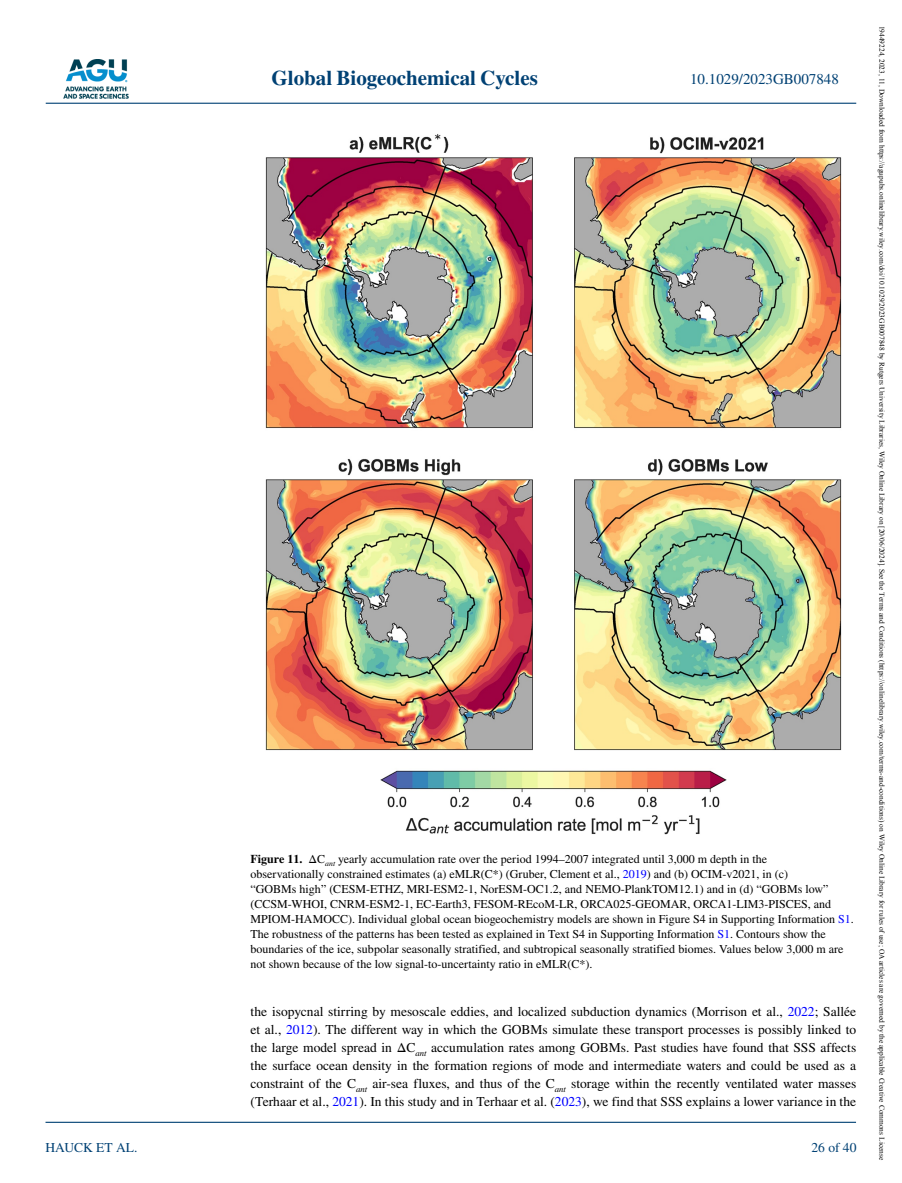
<style>
.page{position:relative;width:902px;height:1183px;background:#fff}
.page>*{position:absolute;margin:0;border:0;box-sizing:border-box;transform-origin:0 0}
.t1{font:700 21px "STIX";color:#004174}
.t2{font:15px "STIX";color:#004174}
.t3{font:13.5px/18px "STIX";color:#000;text-align:justify}
.t4{font:13.5px "STIX";color:#004174}
.t5{font:12px/15px "STIX";color:#000}
.t6{font:7.35px "Times New Roman";color:#000}
.s1{font-weight:700}
.s2{color:#00f}
</style>
<div class="page">
<img style="left:63px;top:60px;width:65px;height:39px">
<hr style="left:46px;top:103px;width:810px;height:1px;background:#004174">
<hr style="left:45px;top:1121px;width:810px;height:1px;background:#004174">
<img style="left:265px;top:134px;width:576px;height:700px">
<p class="t4" style="left:45px;top:1138px;width:94px">HAUCK ET AL.</p>
<h1 class="t1" style="left:271px;top:66px;width:268px">Global Biogeochemical Cycles</h1>
<p class="t2" style="left:690px;top:69px;width:150px">10.1029/2023GB007848</p>
<p class="t5" style="left:250px;top:852px;width:604px"><span class="s1">Figure 11.</span> ΔC<sub>ant</sub> yearly accumulation rate over the period 1994–2007 integrated until 3,000 m depth in the<br>observationally constrained estimates (a) eMLR(C*) (Gruber, Clement et al., <span class="s2">2019</span>) and (b) OCIM-v2021, in (c)<br>“GOBMs high” (CESM-ETHZ, MRI-ESM2-1, NorESM-OC1.2, and NEMO-PlankTOM12.1) and in (d) “GOBMs low” (CCSM-WHOI, CNRM-ESM2-1, EC-Earth3, FESOM-REcoM-LR, ORCA025-GEOMAR, ORCA1-LIM3-PISCES, and MPIOM-HAMOCC). Individual global ocean biogeochemistry models are shown in Figure S4 in Supporting Information <span class="s2">S1</span>.<br>The robustness of the patterns has been tested as explained in Text S4 in Supporting Information <span class="s2">S1</span>. Contours show the boundaries of the ice, subpolar seasonally stratified, and subtropical seasonally stratified biomes. Values below 3,000 m are not shown because of the low signal-to-uncertainty ratio in eMLR(C*).</p>
<p class="t3" style="left:250px;top:1003px;width:607px">the isopycnal stirring by mesoscale eddies, and localized subduction dynamics (Morrison et al., <span class="s2">2022</span>; Sallée et al., <span class="s2">2012</span>). The different way in which the GOBMs simulate these transport processes is possibly linked to the large model spread in ΔC<sub>ant</sub> accumulation rates among GOBMs. Past studies have found that SSS affects the surface ocean density in the formation regions of mode and intermediate waters and could be used as a constraint of the C<sub>ant</sub> air-sea fluxes, and thus of the C<sub>ant</sub> storage within the recently ventilated water masses (Terhaar et al., <span class="s2">2021</span>). In this study and in Terhaar et al. (<span class="s2">2023</span>), we find that SSS explains a lower variance in the</p>
<p class="t4" style="left:811px;top:1138px;width:46px">26 of 40</p>
<p class="t6" style="left:886px;top:25px;width:1135px;rotate:90deg">19449224, 2023, 11, Downloaded from https://agupubs.onlinelibrary.wiley.com/doi/10.1029/2023GB007848 by Rutgers University Libraries, Wiley Online Library on [20/06/2024]. See the Terms and Conditions (https://onlinelibrary.wiley.com/terms-and-conditions) on Wiley Online Library for rules of use; OA articles are governed by the applicable Creative Commons License</p>
</div>
